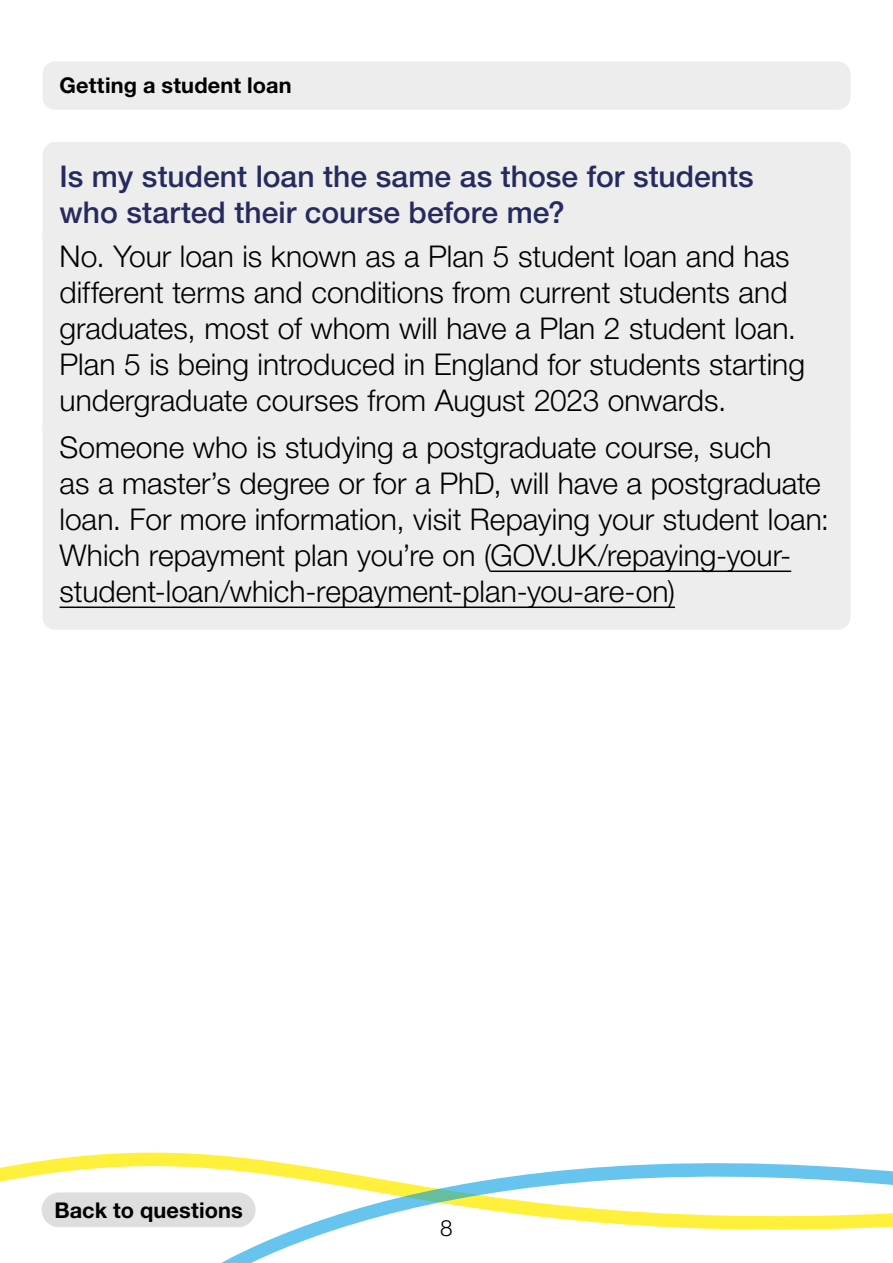
<style>
.page{position:relative;width:893px;height:1263px;background:#fff}
.page>*{position:absolute;margin:0;border:0;box-sizing:border-box;transform-origin:0 0}
.Answer_1{font:300 30px/36px "Helvetica Neue LT Pro";color:#000}
.Question{font:500 30px/36px "Helvetica Neue LT Pro";color:#262b5e}
.t1{font:300 22.5px "Helvetica Neue LT Pro";color:#000}
.t2{font:700 21.75px "Helvetica Neue LT Pro";letter-spacing:.005em;color:#000}
</style>
<div class="page">
<svg style="left:0;top:1152px;width:173px;height:75px"></svg>
<svg style="left:173px;top:1152px;width:720px;height:111px"></svg>
<div style="left:43px;top:61px;width:807px;height:49px;background:#ededed;border-radius:13px"></div>
<div style="left:42px;top:1192px;width:214px;height:35px;background:#dedede;border-radius:17px"></div>
<div style="left:43px;top:142px;width:807px;height:109px;background:#ededed;border-radius:13px"></div>
<div style="left:43px;top:223px;width:807px;height:216px;background:#ededed;border-radius:13px"></div>
<div style="left:43px;top:413px;width:807px;height:217px;background:#ededed;border-radius:13px"></div>
<hr style="left:491px;top:570px;width:300px;height:2px;background:#000">
<hr style="left:60px;top:606px;width:615px;height:2px;background:#000">
<p class="t2" style="left:60px;top:72px;width:234px">Getting a student loan</p>
<h3 class="Question" style="left:60px;top:158px;width:696px">Is my student loan the same as those for students who started their course before me?</h3>
<p class="Answer_1" style="left:60px;top:238px;width:747px">No. Your loan is known as a Plan 5 student loan and has different terms and conditions from current students and graduates, most of whom will have a Plan 2 student loan.<br>Plan 5 is being introduced in England for students starting undergraduate courses from August 2023 onwards.</p>
<p class="Answer_1" style="left:60px;top:429px;width:771px">Someone who is studying a postgraduate course, such<br>as a master’s degree or for a PhD, will have a postgraduate loan. For more information, visit Repaying your student loan:<br>Which repayment plan you’re on (GOV.UK/repaying-your&shy;student-loan/which-repayment-plan-you-are-on)</p>
<p class="t2" style="left:54px;top:1196px;width:190px">Back to questions</p>
<p class="t1" style="left:440px;top:1214px;width:14px">8</p>
</div>
